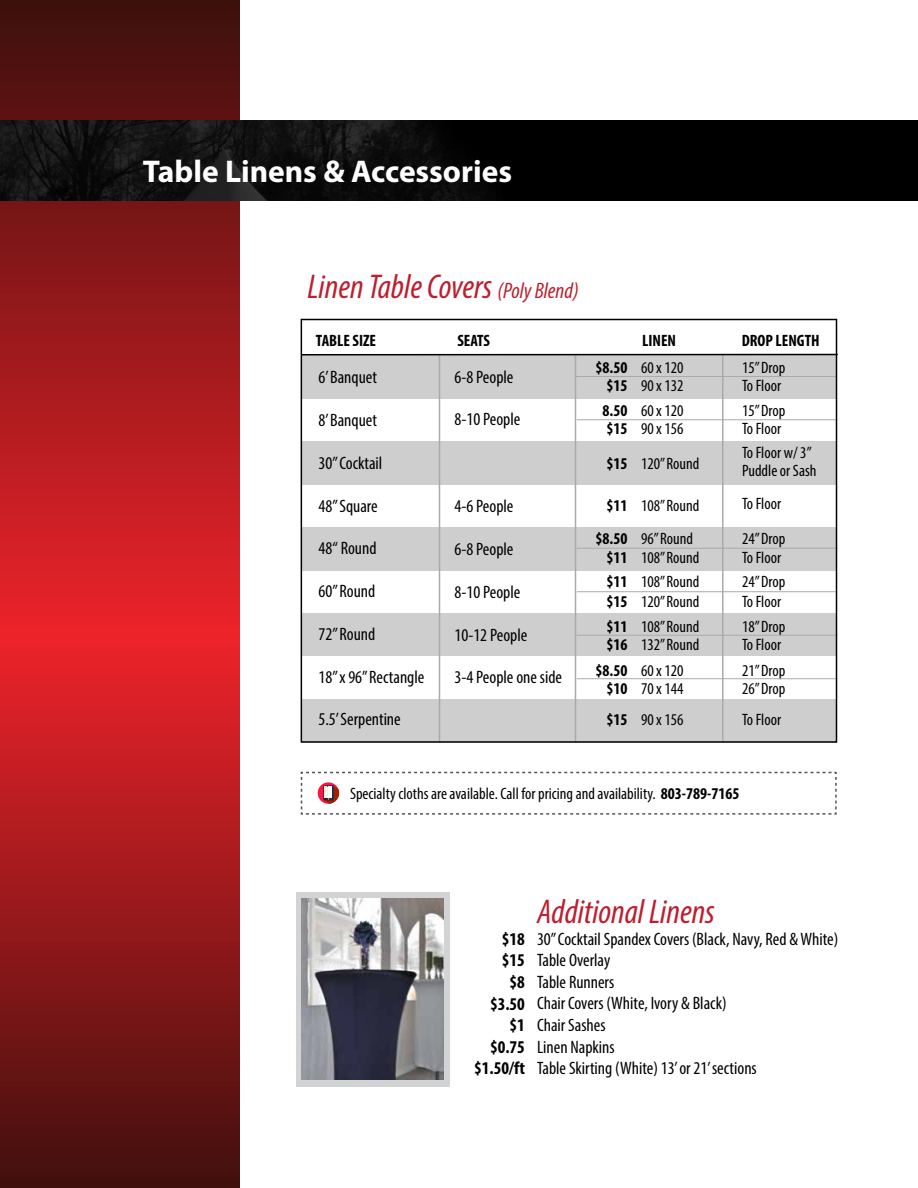
<style>
.page{position:relative;width:918px;height:1188px;background:#fff}
.page>*{position:absolute;margin:0;border:0;box-sizing:border-box;transform-origin:0 0}
.t1{font:italic condensed 34.5px "Myriad Pro";color:#be1e2d}
.t2{font:700 31.5px "Myriad Pro";color:#fff}
.t3{font:condensed 18px/21.6px "Myriad Pro";color:#000}
.t4{font:700 condensed 18px/21.6px "Myriad Pro";color:#000;text-align:right}
.t5{font:condensed 16.5px/18px "Myriad Pro";color:#000}
.t6{font:700 condensed 16.5px/18px "Myriad Pro";color:#000}
.s1{font-size:22.5px}
.s2{font-weight:700}
</style>
<div class="page">
<div style="left:302px;top:356px;width:535px;height:43px;background:#cecece"></div>
<div style="left:302px;top:441px;width:535px;height:43px;background:#cecece"></div>
<div style="left:302px;top:527px;width:535px;height:43px;background:#cecece"></div>
<div style="left:302px;top:614px;width:535px;height:42px;background:#cecece"></div>
<div style="left:302px;top:699px;width:535px;height:43px;background:#cecece"></div>
<svg style="left:0;top:0;width:239px;height:1188px;background:#99191c"></svg>
<img style="left:0;top:120px;width:918px;height:81px">
<div style="left:296px;top:892px;width:154px;height:194px;background:#d1d3d4"></div>
<hr style="left:439px;top:355px;width:1px;height:387px;background:#aaa">
<hr style="left:575px;top:355px;width:1px;height:387px;background:#aaa">
<hr style="left:722px;top:355px;width:2px;height:387px;background:#aaa">
<hr style="left:576px;top:376px;width:260px;height:1px;background:#aaa">
<hr style="left:577px;top:419px;width:261px;height:1px;background:#aaa">
<hr style="left:577px;top:548px;width:261px;height:1px;background:#aaa">
<hr style="left:577px;top:635px;width:261px;height:1px;background:#aaa">
<hr style="left:577px;top:591px;width:261px;height:1px;background:#aaa">
<hr style="left:577px;top:678px;width:261px;height:1px;background:#aaa">
<div style="left:301px;top:319px;width:536px;height:424px;border:2px solid #000"></div>
<hr style="left:302px;top:354px;width:536px;height:2px;background:#000">
<img style="left:302px;top:899px;width:142px;height:181px">
<svg style="left:300px;top:771px;width:537px;height:44px"></svg>
<hr style="left:328px;top:787px;width:4px;height:11px;background:#fffff5">
<h2 class="t2" style="left:143px;top:151px;width:371px">Table Linens &amp; Accessories</h2>
<h1 class="t1" style="left:308px;top:266px;width:273px">Linen Table Covers <span class="s1">(Poly Blend)</span></h1>
<p class="t6" style="left:316px;top:331px;width:62px">TABLE SIZE</p>
<p class="t6" style="left:457px;top:331px;width:34px">SEATS</p>
<p class="t6" style="left:642px;top:331px;width:35px">LINEN</p>
<p class="t6" style="left:742px;top:331px;width:80px">DROP LENGTH</p>
<p class="t3" style="left:319px;top:366px;width:60px">6’ Banquet</p>
<p class="t3" style="left:319px;top:409px;width:60px">8’ Banquet</p>
<p class="t3" style="left:319px;top:452px;width:65px">30” Cocktail</p>
<p class="t3" style="left:319px;top:495px;width:61px">48” Square</p>
<p class="t3" style="left:319px;top:537px;width:60px">48“ Round</p>
<p class="t3" style="left:319px;top:580px;width:58px">60” Round</p>
<p class="t3" style="left:319px;top:623px;width:58px">72” Round</p>
<p class="t3" style="left:319px;top:666px;width:107px">18” x 96” Rectangle</p>
<p class="t3" style="left:319px;top:708px;width:84px">5.5’ Serpentine</p>
<p class="t3" style="left:455px;top:366px;width:61px">6-8 People</p>
<p class="t3" style="left:455px;top:408px;width:67px">8-10 People</p>
<p class="t3" style="left:455px;top:495px;width:61px">4-6 People</p>
<p class="t3" style="left:455px;top:538px;width:61px">6-8 People</p>
<p class="t3" style="left:455px;top:581px;width:67px">8-10 People</p>
<p class="t3" style="left:455px;top:624px;width:74px">10-12 People</p>
<p class="t3" style="left:455px;top:666px;width:109px">3-4 People one side</p>
<p class="t6" style="left:596px;top:358px;width:33px;text-align:right">$8.50 $15</p>
<p class="t6" style="left:603px;top:402px;width:26px">8.50 $15</p>
<p class="t6" style="left:606px;top:454px;width:23px">$15</p>
<p class="t6" style="left:596px;top:489px;width:33px;line-height:33px;text-align:right">$11 $8.50</p>
<p class="t6" style="left:606px;top:546px;width:23px;line-height:24px">$11 $11</p>
<p class="t6" style="left:606px;top:588px;width:23px;line-height:25.5px">$15 $11</p>
<p class="t6" style="left:596px;top:632px;width:33px;line-height:25.5px;text-align:right">$16 $8.50</p>
<p class="t6" style="left:606px;top:672px;width:23px;line-height:31.5px">$10 $15</p>
<p class="t5" style="left:641px;top:358px;width:44px">60 x 120<br>90 x 132</p>
<p class="t5" style="left:641px;top:402px;width:44px">60 x 120<br>90 x 156</p>
<p class="t5" style="left:641px;top:454px;width:60px">120” Round</p>
<p class="t5" style="left:641px;top:489px;width:60px;line-height:33px">108” Round<br>96” Round</p>
<p class="t5" style="left:641px;top:546px;width:60px;line-height:24px">108” Round<br>108” Round</p>
<p class="t5" style="left:641px;top:589px;width:60px;line-height:25.5px">120” Round<br>108” Round</p>
<p class="t5" style="left:641px;top:632px;width:60px;line-height:25.5px">132” Round<br>60 x 120</p>
<p class="t5" style="left:641px;top:673px;width:44px;line-height:31.5px">70 x 144<br>90 x 156</p>
<p class="t5" style="left:742px;top:358px;width:45px">15” Drop<br>To Floor</p>
<p class="t5" style="left:742px;top:402px;width:45px">15” Drop<br>To Floor</p>
<p class="t5" style="left:742px;top:444px;width:76px">To Floor w/ 3”<br>Puddle or Sash</p>
<p class="t5" style="left:742px;top:486px;width:45px;line-height:34.5px">To Floor<br>24” Drop</p>
<p class="t5" style="left:742px;top:546px;width:45px;line-height:24px">To Floor<br>24” Drop</p>
<p class="t5" style="left:742px;top:589px;width:45px;line-height:25.5px">To Floor<br>18” Drop</p>
<p class="t5" style="left:742px;top:632px;width:45px;line-height:25.5px">To Floor<br>21” Drop</p>
<p class="t5" style="left:742px;top:672px;width:45px;line-height:31.5px">26” Drop<br>To Floor</p>
<p class="t5" style="left:350px;top:784px;width:391px">Specialty cloths are available. Call for pricing and availability. <span class="s2">803-789-7165</span></p>
<p class="t4" style="left:474px;top:928px;width:52px">$18<br>$15<br>$8 $3.50 $1 $0.75 $1.50/ft</p>
<h1 class="t1" style="left:537px;top:891px;width:179px">Additional Linens</h1>
<p class="t3" style="left:537px;top:928px;width:303px">30” Cocktail Spandex Covers (Black, Navy, Red &amp; White)<br>Table Overlay<br>Table Runners<br>Chair Covers (White, Ivory &amp; Black)<br>Chair Sashes<br>Linen Napkins<br>Table Skirting (White) 13’ or 21’ sections</p>
</div>
